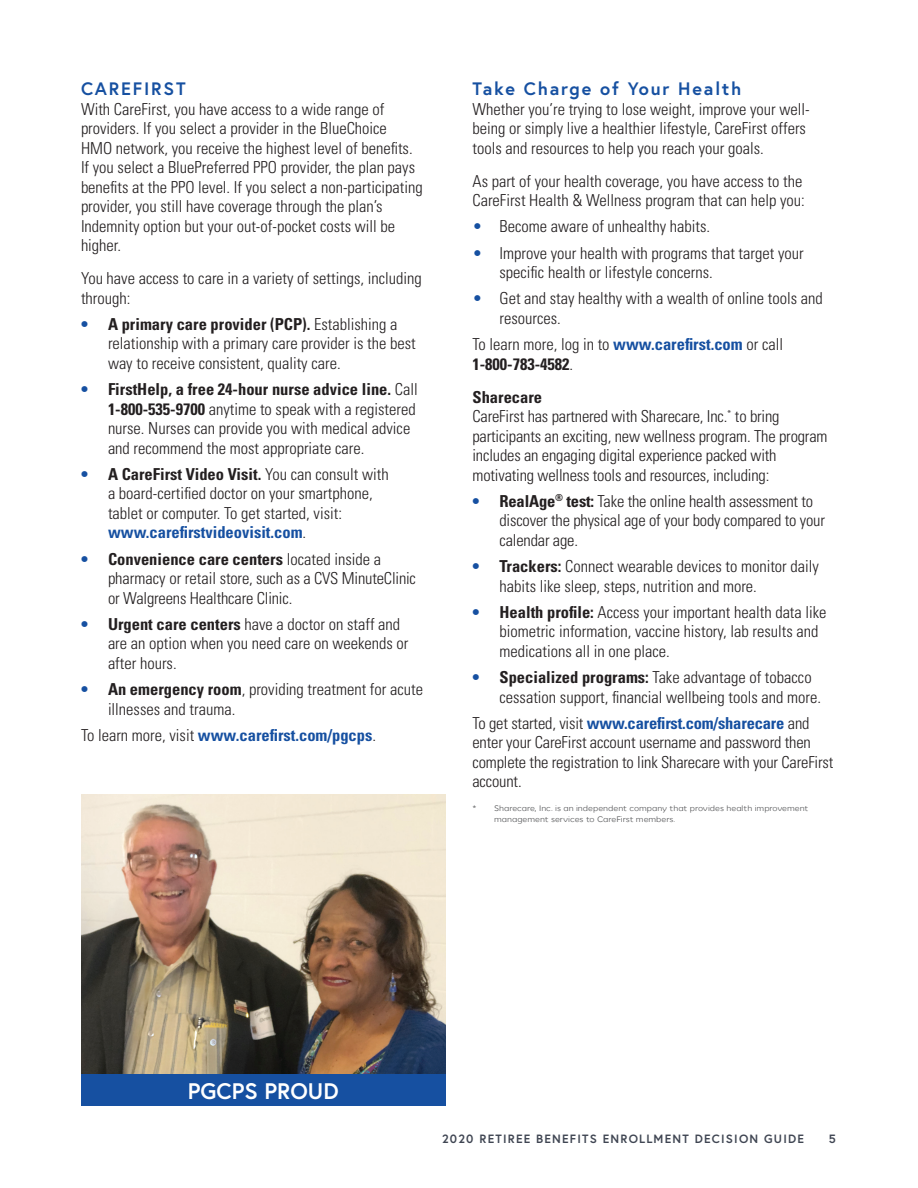
<style>
.page{position:relative;width:918px;height:1188px;background:#fff}
.page>*{position:absolute;margin:0;border:0;box-sizing:border-box;transform-origin:0 0}
.Now_Starring_You{font:700 22.5px "Europa";color:#fff}
.Level_1_header{font:700 18px "Europa";letter-spacing:.1em;color:#1650a1}
.Body_copy{font:300 condensed 16.5px/19.5px "Univers";color:#231f20}
.t1{font:700 condensed 16.5px "Univers";color:#1650a1}
.Body_copy-2{font:700 condensed 16.5px "Univers";color:#231f20}
.t2{font:700 12px "Europa";letter-spacing:.1em;color:#404653}
.Footnote{font:9px/10.5px "Coty Sans";color:#57585a}
.s1{font-weight:700;color:#1650a1}
.s2{font-weight:700}
.s3{font-weight:300;color:#231f20}
.s4{color:#1650a1}
</style>
<div class="page">
<img style="left:81px;top:795px;width:365px;height:280px">
<div style="left:81px;top:1075px;width:365px;height:31px;background:#1650a1"></div>
<p class="Level_1_header" style="left:81px;top:76px;width:106px">CAREFIRST</p>
<p class="Body_copy" style="left:81px;top:99px;width:343px">With CareFirst, you have access to a wide range of providers. If you select a provider in the BlueChoice<br>HMO network, you receive the highest level of benefits.<br>If you select a BluePreferred PPO provider, the plan pays benefits at the PPO level. If you select a non-participating provider, you still have coverage through the plan’s Indemnity option but your out-of-pocket costs will be higher.</p>
<p class="Body_copy" style="left:81px;top:269px;width:342px">You have access to care in a variety of settings, including through:</p>
<p class="Body_copy" style="left:108px;top:314px;width:309px;text-indent:-27px"><span class="s1">•</span> <span class="s2">A primary care provider (PCP).</span> Establishing a relationship with a primary care provider is the best way to receive consistent, quality care.</p>
<p class="Body_copy" style="left:108px;top:380px;width:311px;text-indent:-27px"><span class="s1">•</span> <span class="s2">FirstHelp, a free 24-hour nurse advice line.</span> Call <span class="s2">1-800-535-9700</span> anytime to speak with a registered nurse. Nurses can provide you with medical advice and recommend the most appropriate care.</p>
<p class="Body_copy" style="left:108px;top:464px;width:282px;text-indent:-27px"><span class="s1">•</span> <span class="s2">A CareFirst Video Visit.</span> You can consult with a board-certified doctor on your smartphone, tablet or computer. To get started, visit: <span class="s1">www.carefirstvideovisit.com</span>.</p>
<p class="Body_copy" style="left:108px;top:549px;width:310px;text-indent:-27px"><span class="s1">•</span> <span class="s2">Convenience care centers</span> located inside a pharmacy or retail store, such as a CVS MinuteClinic or Walgreens Healthcare Clinic.</p>
<p class="Body_copy" style="left:108px;top:614px;width:302px;text-indent:-27px"><span class="s1">•</span> <span class="s2">Urgent care centers</span> have a doctor on staff and are an option when you need care on weekends or after hours.</p>
<p class="Body_copy" style="left:108px;top:680px;width:317px;text-indent:-27px"><span class="s1">•</span> <span class="s2">An emergency room</span>, providing treatment for acute illnesses and trauma.</p>
<p class="t1" style="left:81px;top:725px;width:297px"><span class="s3">To learn more, visit</span> www.carefirst.com/pgcps<span class="s3">.</span></p>
<p class="Level_1_header" style="left:472px;top:76px;width:270px">Take Charge of Your Health</p>
<p class="Body_copy" style="left:472px;top:99px;width:339px">Whether you’re trying to lose weight, improve your well&shy;being or simply live a healthier lifestyle, CareFirst offers tools and resources to help you reach your goals.</p>
<p class="Body_copy" style="left:472px;top:171px;width:334px">As part of your health coverage, you have access to the<br>CareFirst Health &amp; Wellness program that can help you:</p>
<p class="Body_copy" style="left:472px;top:217px;width:239px"><span class="s4">•</span> Become aware of unhealthy habits.</p>
<p class="Body_copy" style="left:500px;top:243px;width:306px;text-indent:-27px"><span class="s4">•</span> Improve your health with programs that target your specific health or lifestyle concerns.</p>
<p class="Body_copy" style="left:500px;top:289px;width:325px;text-indent:-27px"><span class="s4">•</span> Get and stay healthy with a wealth of online tools and resources.</p>
<p class="Body_copy" style="left:472px;top:335px;width:312px">To learn more, log in to <span class="s1">www.carefirst.com</span> or call<br><span class="s2">1-800-783-4582</span>.</p>
<p class="Body_copy-2" style="left:472px;top:387px;width:71px">Sharecare</p>
<p class="Body_copy" style="left:472px;top:407px;width:357px">CareFirst has partnered with Sharecare, Inc.<sup>*</sup> to bring participants an exciting, new wellness program. The program includes an engaging digital experience packed with motivating wellness tools and resources, including:</p>
<p class="Body_copy" style="left:500px;top:491px;width:327px;text-indent:-27px"><span class="s1">•</span> <span class="s2">RealAge</span><sup>®</sup> <span class="s2">test:</span> Take the online health assessment to discover the physical age of your body compared to your calendar age.</p>
<p class="Body_copy" style="left:500px;top:557px;width:321px;text-indent:-27px"><span class="s1">•</span> <span class="s2">Trackers:</span> Connect wearable devices to monitor daily habits like sleep, steps, nutrition and more.</p>
<p class="Body_copy" style="left:500px;top:602px;width:329px;text-indent:-27px"><span class="s1">•</span> <span class="s2">Health profile:</span> Access your important health data like biometric information, vaccine history, lab results and medications all in one place.</p>
<p class="Body_copy" style="left:500px;top:668px;width:323px;text-indent:-27px"><span class="s1">•</span> <span class="s2">Specialized programs:</span> Take advantage of tobacco cessation support, financial wellbeing tools and more.</p>
<p class="Body_copy" style="left:472px;top:713px;width:362px">To get started, visit <span class="s1">www.carefirst.com/sharecare</span> and enter your CareFirst account username and password then complete the registration to link Sharecare with your CareFirst account.</p>
<p class="Footnote" style="left:494px;top:803px;width:316px;text-indent:-22px">* Sharecare, Inc. is an independent company that provides health improvement management services to CareFirst members.</p>
<p class="Now_Starring_You" style="left:188px;top:1076px;width:152px">PGCPS PROUD</p>
<p class="t2" style="left:442px;top:1131px;width:363px">2020 RETIREE BENEFITS ENROLLMENT DECISION GUIDE</p>
<p class="t2" style="left:829px;top:1131px;width:9px">5</p>
</div>
